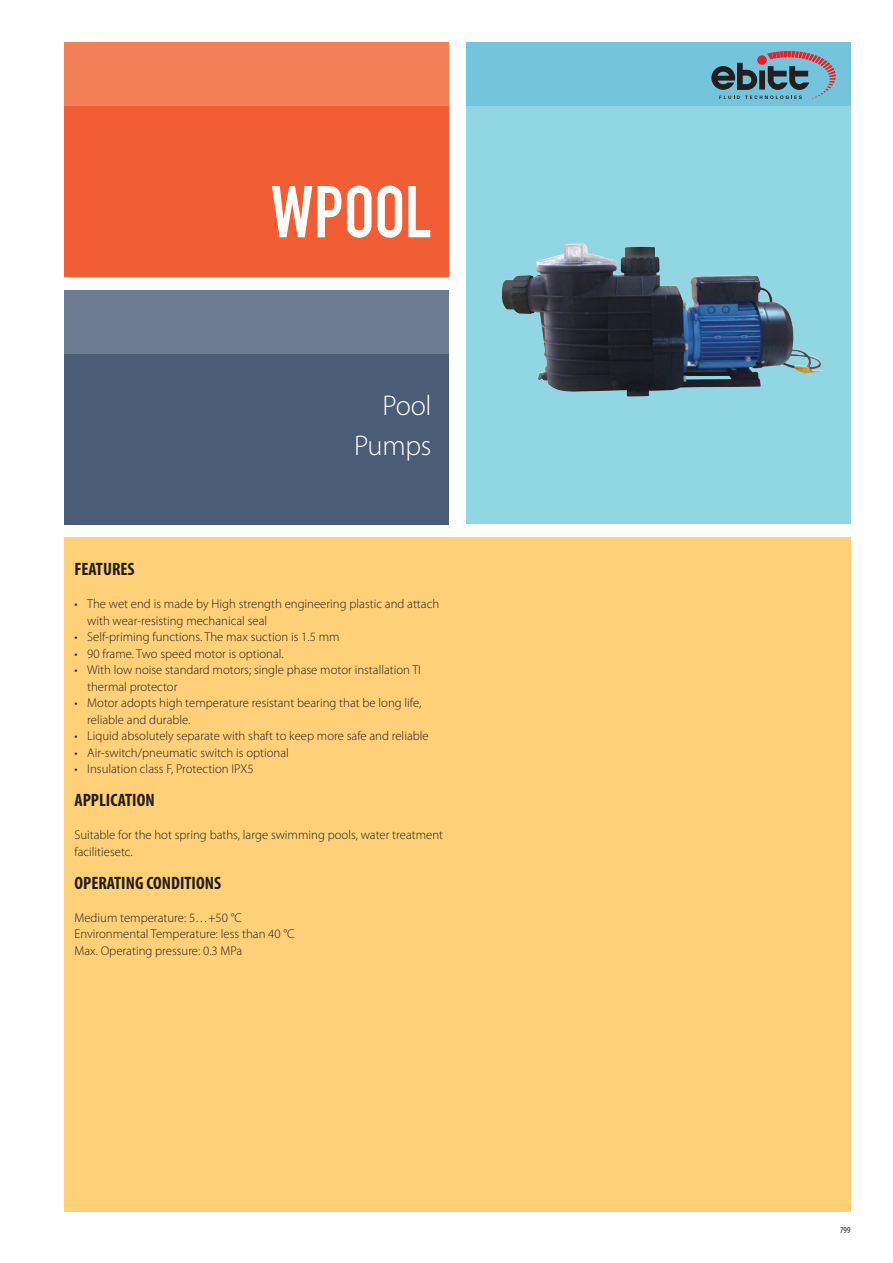
<style>
.page{position:relative;width:893px;height:1263px;background:#fff}
.page>*{position:absolute;margin:0;border:0;box-sizing:border-box;transform-origin:0 0}
.t1{font:72px "DINTR Engschrift";letter-spacing:.005em;color:#fff}
.t2{font:300 28.5px/40.5px "Myriad Pro";letter-spacing:-.01em;color:#fff;text-align:right}
.t3{font:700 condensed 18px "Myriad Pro";color:#231f20}
.t4{font:300 12.75px/16.5px "Myriad Pro";color:#231f20}
.t5{font:condensed 9px "Myriad Pro";color:#231f20}
</style>
<div class="page">
<div style="left:466px;top:43px;width:384px;height:481px;background:#74c5dc"></div>
<div style="left:466px;top:106px;width:384px;height:418px;background:#91d6e3"></div>
<div style="left:64px;top:43px;width:385px;height:233px;background:#f48058"></div>
<div style="left:64px;top:106px;width:385px;height:170px;background:#f15d34"></div>
<div style="left:64px;top:290px;width:385px;height:234px;background:#6d7c91"></div>
<div style="left:64px;top:354px;width:385px;height:170px;background:#4b5c76"></div>
<div style="left:64px;top:538px;width:786px;height:674px;background:#fed078"></div>
<svg style="left:711px;top:51px;width:125px;height:48px"></svg>
<img style="left:502px;top:244px;width:321px;height:153px">
<h1 class="t1" style="left:271px;top:170px;width:162px">WPOOL</h1>
<h2 class="t2" style="left:354px;top:385px;width:79px">Pool<br>Pumps</h2>
<h3 class="t3" style="left:74px;top:558px;width:62px">FEATURES</h3>
<p class="t4" style="left:87px;top:596px;width:353px;text-indent:-13px">• The wet end is made by High strength engineering plastic and attach with wear-resisting mechanical seal</p>
<p class="t4" style="left:74px;top:629px;width:267px">• Self-priming functions. The max suction is 1.5 mm</p>
<p class="t4" style="left:74px;top:645px;width:211px">• 90 frame. Two speed motor is optional.</p>
<p class="t4" style="left:87px;top:662px;width:335px;text-indent:-13px">• With low noise standard motors; single phase motor installation TI thermal protector</p>
<p class="t4" style="left:87px;top:695px;width:336px;text-indent:-13px">• Motor adopts high temperature resistant bearing that be long life, reliable and durable.</p>
<p class="t4" style="left:74px;top:728px;width:356px">• Liquid absolutely separate with shaft to keep more safe and reliable</p>
<p class="t4" style="left:74px;top:744px;width:216px">• Air-switch/pneumatic switch is optional</p>
<p class="t4" style="left:74px;top:761px;width:181px">• Insulation class F, Protection IPX5</p>
<h3 class="t3" style="left:74px;top:789px;width:82px">APPLICATION</h3>
<p class="t4" style="left:74px;top:827px;width:370px">Suitable for the hot spring baths, large swimming pools, water treatment facilitiesetc.</p>
<h3 class="t3" style="left:74px;top:872px;width:148px">OPERATING CONDITIONS</h3>
<p class="t4" style="left:74px;top:909px;width:222px">Medium temperature: 5…+50 °C<br>Environmental Temperature: less than 40 °C<br>Max. Operating pressure: 0.3 MPa</p>
<p class="t5" style="left:840px;top:1225px;width:12px">799</p>
</div>
